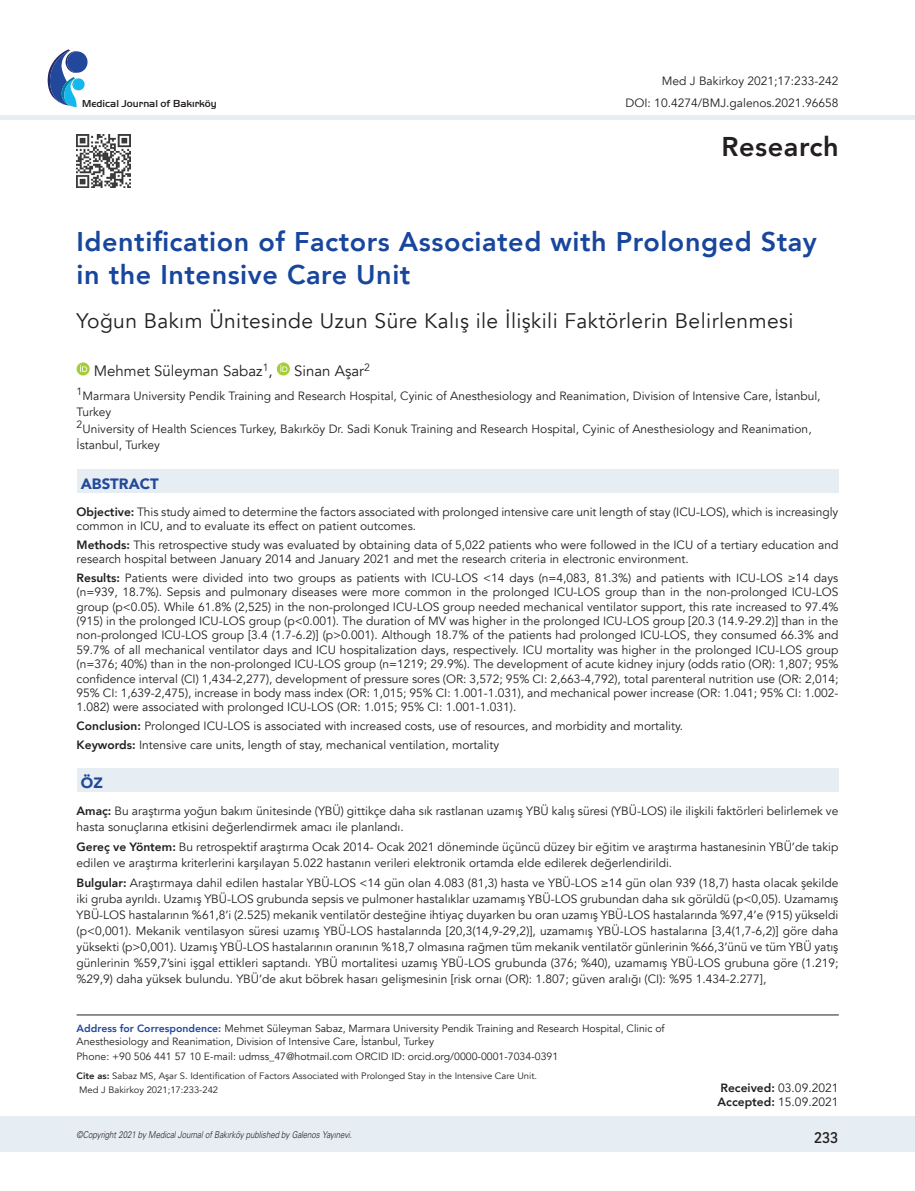
<style>
.page{position:relative;width:915px;height:1191px;background:#fff}
.page>*{position:absolute;margin:0;border:0;box-sizing:border-box;transform-origin:0 0}
.t1{font:800 27.15px "Avenir";letter-spacing:.02em;color:#231f20}
.t2{font:800 27px/32.4px "Avenir";letter-spacing:.02em;color:#18469d}
.t3{font:21px "Avenir";letter-spacing:.02em;color:#231f20}
.t4{font:500 16.5px "Kohinoor Devanagari";color:#231f20}
.t5{font:15px "Avenir";color:#231f20}
.t6{font:900 15px "Avenir";color:#22489b}
.t7{font:12px/14.4px "Avenir";color:#231f20}
.t8{font:10.5px/12.8px "Avenir";color:#231f20}
.t9{font:500 10.5px "Handel Got D";color:#231f20}
.t10{font:9.45px "Univers Light Ita Tr";letter-spacing:-.005em;color:#231f20;scale:.83 1}
.t11{font:9.3px/13.5px "Avenir";color:#231f20}
.s1{font-weight:800}
.s2{font-weight:800;color:#22489b}
</style>
<div class="page">
<div style="left:0;top:1116px;width:914px;height:35px;background:#e6edf3"></div>
<hr style="left:0;top:115px;width:914px;height:4px;background:#e6edf3">
<svg style="left:48px;top:49px;width:40px;height:58px"></svg>
<hr style="left:77px;top:1014px;width:761px;height:1px;background:#231f20">
<img style="left:77px;top:134px;width:53px;height:54px">
<div style="left:77px;top:470px;width:761px;height:23px;background:#e6edf3"></div>
<div style="left:77px;top:768px;width:761px;height:24px;background:#e6edf3"></div>
<svg style="left:77px;top:362px;width:13px;height:13px"></svg>
<svg style="left:80px;top:365px;width:7px;height:7px"></svg>
<svg style="left:277px;top:362px;width:13px;height:13px"></svg>
<svg style="left:280px;top:365px;width:7px;height:7px"></svg>
<p class="t9" style="left:82px;top:98px;width:136px">Medical Journal of Bakırköy</p>
<p class="t7" style="left:625px;top:70px;width:214px;line-height:21.9px;text-align:right">Med J Bakirkoy 2021;17:233-242<br>DOI: 10.4274/BMJ.galenos.2021.96658</p>
<h1 class="t1" style="left:721px;top:126px;width:119px">Research</h1>
<h2 class="t2" style="left:77px;top:226px;width:741px">Identification of Factors Associated with Prolonged Stay in the Intensive Care Unit</h2>
<h3 class="t3" style="left:77px;top:309px;width:718px">Yoğun Bakım Ünitesinde Uzun Süre Kalış ile İlişkili Faktörlerin Belirlenmesi</h3>
<p class="t5" style="left:94px;top:361px;width:180px">Mehmet Süleyman Sabaz<sup>1</sup>,</p>
<p class="t5" style="left:294px;top:361px;width:77px">Sinan Aşar<sup>2</sup></p>
<p class="t7" style="left:77px;top:388px;width:745px;line-height:16.5px"><sup>1</sup>Marmara University Pendik Training and Research Hospital, Cyinic of Anesthesiology and Reanimation, Division of Intensive Care, İstanbul, Turkey<br><sup>2</sup>University of Health Sciences Turkey, Bakırköy Dr. Sadi Konuk Training and Research Hospital, Cyinic of Anesthesiology and Reanimation, İstanbul, Turkey</p>
<p class="t6" style="left:81px;top:471px;width:79px">ABSTRACT</p>
<p class="t7" style="left:77px;top:504px;width:763px"><span class="s1">Objective:</span> This study aimed to determine the factors associated with prolonged intensive care unit length of stay (ICU-LOS), which is increasingly common in ICU, and to evaluate its effect on patient outcomes.</p>
<p class="t7" style="left:77px;top:537px;width:763px"><span class="s1">Methods:</span> This retrospective study was evaluated by obtaining data of 5,022 patients who were followed in the ICU of a tertiary education and research hospital between January 2014 and January 2021 and met the research criteria in electronic environment.</p>
<p class="t7" style="left:77px;top:570px;width:763px;text-align:justify"><span class="s1">Results:</span> Patients were divided into two groups as patients with ICU-LOS &lt;14 days (n=4,083, 81.3%) and patients with ICU-LOS ≥14 days (n=939, 18.7%). Sepsis and pulmonary diseases were more common in the prolonged ICU-LOS group than in the non-prolonged ICU-LOS group (p&lt;0.05). While 61.8% (2,525) in the non-prolonged ICU-LOS group needed mechanical ventilator support, this rate increased to 97.4% (915) in the prolonged ICU-LOS group (p&lt;0.001). The duration of MV was higher in the prolonged ICU-LOS group [20.3 (14.9-29.2)] than in the non-prolonged ICU-LOS group [3.4 (1.7-6.2)] (p&gt;0.001). Although 18.7% of the patients had prolonged ICU-LOS, they consumed 66.3% and 59.7% of all mechanical ventilator days and ICU hospitalization days, respectively. ICU mortality was higher in the prolonged ICU-LOS group (n=376; 40%) than in the non-prolonged ICU-LOS group (n=1219; 29.9%). The development of acute kidney injury (odds ratio (OR): 1,807; 95% confidence interval (CI) 1,434-2,277), development of pressure sores (OR: 3,572; 95% CI: 2,663-4,792), total parenteral nutrition use (OR: 2,014; 95% CI: 1,639-2,475), increase in body mass index (OR: 1,015; 95% CI: 1.001-1.031), and mechanical power increase (OR: 1.041; 95% CI: 1.002- 1.082) were associated with prolonged ICU-LOS (OR: 1.015; 95% CI: 1.001-1.031).</p>
<p class="t7" style="left:77px;top:717px;width:608px;line-height:18.6px"><span class="s1">Conclusion:</span> Prolonged ICU-LOS is associated with increased costs, use of resources, and morbidity and mortality.<br><span class="s1">Keywords:</span> Intensive care units, length of stay, mechanical ventilation, mortality</p>
<p class="t6" style="left:81px;top:770px;width:23px">ÖZ</p>
<p class="t7" style="left:77px;top:803px;width:763px;line-height:15.9px"><span class="s1">Amaç:</span> Bu araştırma yoğun bakım ünitesinde (YBÜ) gittikçe daha sık rastlanan uzamış YBÜ kalış süresi (YBÜ-LOS) ile ilişkili faktörleri belirlemek ve hasta sonuçlarına etkisini değerlendirmek amacı ile planlandı.</p>
<p class="t7" style="left:77px;top:839px;width:763px;line-height:15.9px"><span class="s1">Gereç ve Yöntem:</span> Bu retrospektif araştırma Ocak 2014- Ocak 2021 döneminde üçüncü düzey bir eğitim ve araştırma hastanesinin YBÜ’de takip edilen ve araştırma kriterlerini karşılayan 5.022 hastanın verileri elektronik ortamda elde edilerek değerlendirildi.</p>
<p class="t7" style="left:77px;top:875px;width:763px;line-height:15.9px;text-align:justify"><span class="s1">Bulgular:</span> Araştırmaya dahil edilen hastalar YBÜ-LOS &lt;14 gün olan 4.083 (81,3) hasta ve YBÜ-LOS ≥14 gün olan 939 (18,7) hasta olacak şekilde iki gruba ayrıldı. Uzamış YBÜ-LOS grubunda sepsis ve pulmoner hastalıklar uzamamış YBÜ-LOS grubundan daha sık görüldü (p&lt;0,05). Uzamamış YBÜ-LOS hastalarının %61,8’i (2.525) mekanik ventilatör desteğine ihtiyaç duyarken bu oran uzamış YBÜ-LOS hastalarında %97,4’e (915) yükseldi (p&lt;0,001). Mekanik ventilasyon süresi uzamış YBÜ-LOS hastalarında [20,3(14,9-29,2)], uzamamış YBÜ-LOS hastalarına [3,4(1,7-6,2)] göre daha yüksekti (p&gt;0,001). Uzamış YBÜ-LOS hastalarının oranının %18,7 olmasına rağmen tüm mekanik ventilatör günlerinin %66,3’ünü ve tüm YBÜ yatış günlerinin %59,7’sini işgal ettikleri saptandı. YBÜ mortalitesi uzamış YBÜ-LOS grubunda (376; %40), uzamamış YBÜ-LOS grubuna göre (1.219; %29,9) daha yüksek bulundu. YBÜ’de akut böbrek hasarı gelişmesinin [risk ornaı (OR): 1.807; güven aralığı (CI): %95 1.434-2.277],</p>
<p class="t8" style="left:77px;top:1022px;width:589px"><span class="s2">Address for Correspondence:</span> Mehmet Süleyman Sabaz, Marmara University Pendik Training and Research Hospital, Clinic of<br>Anesthesiology and Reanimation, Division of Intensive Care, İstanbul, Turkey</p>
<p class="t8" style="left:77px;top:1050px;width:483px">Phone: +90 506 441 57 10 E-mail: udmss_47@hotmail.com ORCID ID: orcid.org/0000-0001-7034-0391</p>
<p class="t11" style="left:77px;top:1069px;width:462px"><span class="s1">Cite as:</span> Sabaz MS, Aşar S. Identification of Factors Associated with Prolonged Stay in the Intensive Care Unit.<br>Med J Bakirkoy 2021;17:233-242</p>
<p class="t7" style="left:717px;top:1080px;width:122px"><span class="s1">Received:</span> 03.09.2021<br><span class="s1">Accepted:</span> 15.09.2021</p>
<p class="t10" style="left:77px;top:1128px;width:333px">©Copyright 2021 by Medical Journal of Bakırköy published by Galenos Yayınevi.</p>
<h3 class="t4" style="left:813px;top:1127px;width:26px">233</h3>
</div>
